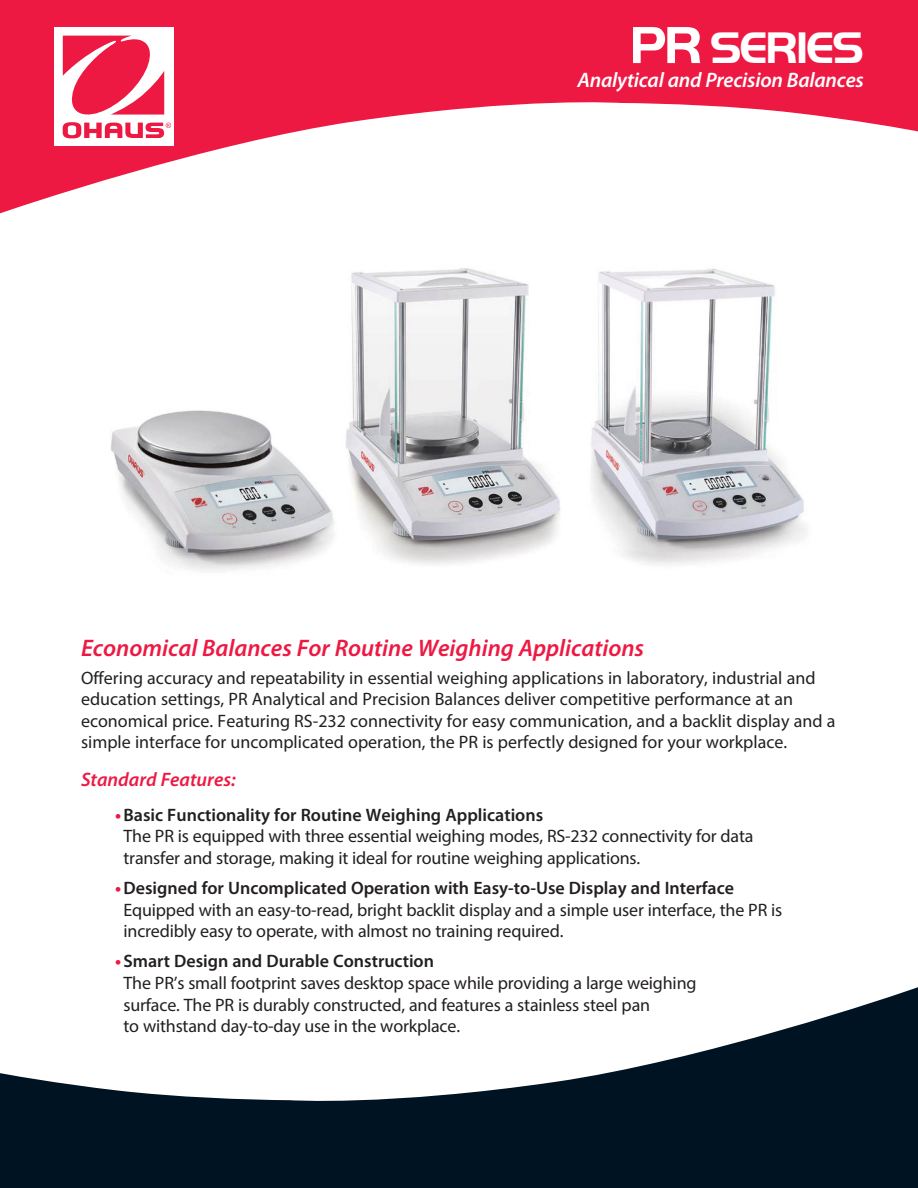
<style>
.page{position:relative;width:918px;height:1188px;background:#fff}
.page>*{position:absolute;margin:0;border:0;box-sizing:border-box;transform-origin:0 0}
.Cover_Product_Name{font:700 45.9px "Handel Got D";letter-spacing:-.05em;color:#fff}
.Cover_Headline_Text{font:italic 600 24px "Myriad Pro";color:#ed1943}
.Cover_Product_Sub_Title{font:italic 600 21px "Myriad Pro";letter-spacing:-.01em;color:#fff}
.Cover_Copy_Text{font:italic 600 19.5px "Myriad Pro";color:#ed1943}
.Back_Copy_Text{font:18px/21.6px "Myriad Pro";letter-spacing:-.01em;color:#231f20}
.s1{font-size:54px}
.s2{font-weight:700;color:#ed1943}
.s3{font-weight:600}
</style>
<div class="page">
<svg style="left:0;top:0;width:918px;height:214px;fill:#ed1943"></svg>
<div style="left:54px;top:27px;width:120px;height:119px;background:#fff"></div>
<svg style="left:63px;top:36px;width:108px;height:102px"></svg>
<svg style="left:0;top:987px;width:918px;height:201px;fill:#001322"></svg>
<img style="left:111px;top:268px;width:696px;height:303px">
<p class="Cover_Product_Name" style="left:629px;top:22px;width:236px"><span class="s1">PR</span> SERIES</p>
<p class="Cover_Product_Sub_Title" style="left:578px;top:67px;width:288px">Analytical and Precision Balances</p>
<p class="Cover_Headline_Text" style="left:81px;top:632px;width:565px">Economical Balances For Routine Weighing Applications</p>
<p class="Back_Copy_Text" style="left:81px;top:667px;width:756px">Offering accuracy and repeatability in essential weighing applications in laboratory, industrial and education settings, PR Analytical and Precision Balances deliver competitive performance at an economical price. Featuring RS-232 connectivity for easy communication, and a backlit display and a simple interface for uncomplicated operation, the PR is perfectly designed for your workplace.</p>
<p class="Cover_Copy_Text" style="left:81px;top:767px;width:156px">Standard Features:</p>
<p class="Back_Copy_Text" style="left:124px;top:804px;width:631px;text-indent:-9px"><span class="s2">•</span><span class="s3">Basic Functionality for Routine Weighing Applications<br></span>The PR is equipped with three essential weighing modes, RS-232 connectivity for data transfer and storage, making it ideal for routine weighing applications.</p>
<p class="Back_Copy_Text" style="left:124px;top:877px;width:660px;text-indent:-9px"><span class="s2">•</span><span class="s3">Designed for Uncomplicated Operation with Easy-to-Use Display and Interface<br></span>Equipped with an easy-to-read, bright backlit display and a simple user interface, the PR is incredibly easy to operate, with almost no training required.</p>
<p class="Back_Copy_Text" style="left:124px;top:950px;width:575px;text-indent:-9px"><span class="s2">•</span> <span class="s3">Smart Design and Durable Construction<br></span>The PR’s small footprint saves desktop space while providing a large weighing surface. The PR is durably constructed, and features a stainless steel pan<br>to withstand day-to-day use in the workplace.</p>
</div>
